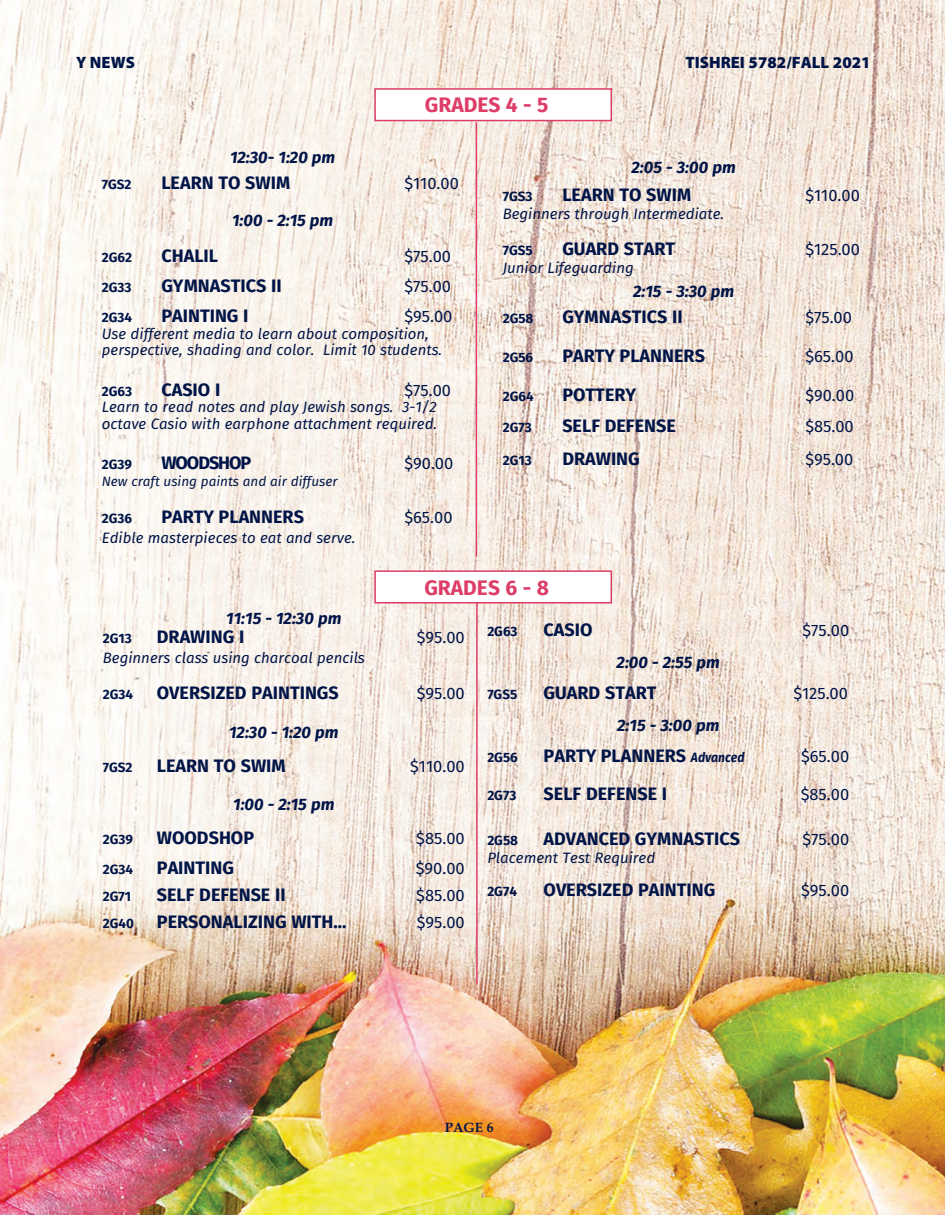
<style>
.page{position:relative;width:945px;height:1215px;background:#fff}
.page>*{position:absolute;margin:0;border:0;box-sizing:border-box;transform-origin:0 0}
.t1{font:700 21px "Fira Sans";color:#dd3d67}
.t2{font:700 18px "Fira Sans";color:#001447}
.t3{font:700 18px "Fira Sans";letter-spacing:-.06em;color:#001447}
.t4{font:16.5px "Fira Sans";color:#001447}
.t5{font:italic 700 16.5px "Fira Sans";color:#001447}
.t6{font:900 16.5px "Myriad Pro";color:#001447}
.t7{font:italic 15px/16.5px "Fira Sans";color:#001447}
.t8{font:700 13.5px "Fira Sans";color:#001447}
.t9{font:italic 13.5px "Fira Sans";color:#001447}
.t10{font:700 13.5px "Book Antiqua";color:#001447}
.s1{font-style:italic;font-size:13.5px}
</style>
<div class="page">
<img style="left:0;top:0;width:945px;height:1215px">
<div style="left:376px;top:572px;width:235px;height:30px;background:#fff"></div>
<div style="left:374px;top:570px;width:238px;height:34px;border:2px solid #dd3d67"></div>
<hr style="left:476px;top:603px;width:2px;height:381px;background:#dd3d67">
<hr style="left:476px;top:122px;width:1px;height:435px;background:#dd3d67">
<div style="left:376px;top:90px;width:235px;height:30px;background:#fff"></div>
<div style="left:374px;top:88px;width:238px;height:33px;border:2px solid #dd3d67"></div>
<p class="t6" style="left:76px;top:56px;width:60px">Y NEWS</p>
<p class="t6" style="left:685px;top:56px;width:187px">TISHREI 5782/FALL 2021</p>
<p class="t1" style="left:425px;top:96px;width:125px">GRADES 4 - 5</p>
<p class="t5" style="left:230px;top:151px;width:107px">12:30- 1:20 pm</p>
<p class="t8" style="left:102px;top:178px;width:31px">7GS2</p>
<p class="t2" style="left:161px;top:175px;width:130px">LEARN TO SWIM</p>
<p class="t4" style="left:404px;top:176px;width:56px">$110.00</p>
<p class="t5" style="left:232px;top:214px;width:103px">1:00 - 2:15 pm</p>
<p class="t8" style="left:102px;top:252px;width:32px">2G62</p>
<p class="t2" style="left:161px;top:248px;width:58px">CHALIL</p>
<p class="t4" style="left:404px;top:250px;width:48px">$75.00</p>
<p class="t8" style="left:102px;top:282px;width:31px">2G33</p>
<p class="t2" style="left:161px;top:278px;width:122px">GYMNASTICS II</p>
<p class="t4" style="left:404px;top:280px;width:48px">$75.00</p>
<p class="t8" style="left:102px;top:312px;width:32px">2G34</p>
<p class="t2" style="left:161px;top:308px;width:89px">PAINTING I</p>
<p class="t4" style="left:404px;top:310px;width:50px">$95.00</p>
<p class="t7" style="left:102px;top:326px;width:329px">Use different media to learn about composition,</p>
<p class="t7" style="left:102px;top:343px;width:342px">perspective, shading and color. Limit 10 students.</p>
<p class="t8" style="left:102px;top:385px;width:32px">2G63</p>
<p class="t2" style="left:161px;top:382px;width:60px">CASIO I</p>
<p class="t4" style="left:404px;top:383px;width:48px">$75.00</p>
<p class="t7" style="left:102px;top:400px;width:337px">Learn to read notes and play Jewish songs. 3-1/2 octave Casio with earphone attachment required.</p>
<p class="t8" style="left:102px;top:459px;width:32px">2G39</p>
<p class="t3" style="left:161px;top:455px;width:91px">WOODSHOP</p>
<p class="t4" style="left:404px;top:457px;width:51px">$90.00</p>
<p class="t9" style="left:102px;top:476px;width:237px">New craft using paints and air diffuser</p>
<p class="t8" style="left:102px;top:513px;width:32px">2G36</p>
<p class="t2" style="left:161px;top:509px;width:144px">PARTY PLANNERS</p>
<p class="t4" style="left:404px;top:511px;width:50px">$65.00</p>
<p class="t7" style="left:102px;top:530px;width:255px">Edible masterpieces to eat and serve.</p>
<p class="t5" style="left:632px;top:160px;width:106px">2:05 - 3:00 pm</p>
<p class="t8" style="left:503px;top:191px;width:31px">7GS3</p>
<p class="t2" style="left:562px;top:188px;width:130px">LEARN TO SWIM</p>
<p class="t4" style="left:805px;top:189px;width:56px">$110.00</p>
<p class="t7" style="left:503px;top:207px;width:223px">Beginners through Intermediate.</p>
<p class="t8" style="left:503px;top:245px;width:31px">7GS5</p>
<p class="t2" style="left:562px;top:242px;width:114px">GUARD START</p>
<p class="t4" style="left:805px;top:243px;width:56px">$125.00</p>
<p class="t7" style="left:503px;top:261px;width:133px">Junior Lifeguarding</p>
<p class="t5" style="left:633px;top:285px;width:103px">2:15 - 3:30 pm</p>
<p class="t8" style="left:503px;top:313px;width:32px">2G58</p>
<p class="t2" style="left:562px;top:309px;width:122px">GYMNASTICS II</p>
<p class="t4" style="left:805px;top:310px;width:48px">$75.00</p>
<p class="t8" style="left:503px;top:352px;width:32px">2G56</p>
<p class="t2" style="left:562px;top:348px;width:144px">PARTY PLANNERS</p>
<p class="t4" style="left:805px;top:349px;width:50px">$65.00</p>
<p class="t8" style="left:503px;top:391px;width:32px">2G64</p>
<p class="t2" style="left:562px;top:387px;width:75px">POTTERY</p>
<p class="t4" style="left:805px;top:388px;width:51px">$90.00</p>
<p class="t8" style="left:503px;top:422px;width:31px">2G73</p>
<p class="t2" style="left:562px;top:419px;width:115px">SELF DEFENSE</p>
<p class="t4" style="left:805px;top:420px;width:50px">$85.00</p>
<p class="t8" style="left:503px;top:455px;width:30px">2G13</p>
<p class="t2" style="left:562px;top:452px;width:79px">DRAWING</p>
<p class="t4" style="left:805px;top:453px;width:50px">$95.00</p>
<p class="t1" style="left:424px;top:579px;width:126px">GRADES 6 - 8</p>
<p class="t8" style="left:487px;top:626px;width:32px">2G63</p>
<p class="t2" style="left:544px;top:622px;width:50px">CASIO</p>
<p class="t4" style="left:803px;top:624px;width:48px">$75.00</p>
<p class="t5" style="left:617px;top:655px;width:105px">2:00 - 2:55 pm</p>
<p class="t8" style="left:487px;top:689px;width:31px">7GS5</p>
<p class="t2" style="left:544px;top:685px;width:114px">GUARD START</p>
<p class="t4" style="left:793px;top:687px;width:56px">$125.00</p>
<p class="t5" style="left:617px;top:718px;width:104px">2:15 - 3:00 pm</p>
<p class="t8" style="left:487px;top:752px;width:32px">2G56</p>
<p class="t2" style="left:544px;top:748px;width:202px">PARTY PLANNERS <span class="s1">Advanced</span></p>
<p class="t4" style="left:801px;top:750px;width:50px">$65.00</p>
<p class="t8" style="left:487px;top:789px;width:31px">2G73</p>
<p class="t2" style="left:544px;top:786px;width:125px">SELF DEFENSE I</p>
<p class="t4" style="left:801px;top:787px;width:50px">$85.00</p>
<p class="t8" style="left:487px;top:834px;width:32px">2G58</p>
<p class="t2" style="left:544px;top:831px;width:198px">ADVANCED GYMNASTICS</p>
<p class="t4" style="left:803px;top:832px;width:48px">$75.00</p>
<p class="t7" style="left:487px;top:850px;width:169px">Placement Test Required</p>
<p class="t8" style="left:487px;top:885px;width:31px">2G74</p>
<p class="t2" style="left:544px;top:882px;width:173px">OVERSIZED PAINTING</p>
<p class="t4" style="left:801px;top:883px;width:50px">$95.00</p>
<p class="t5" style="left:226px;top:611px;width:117px">11:15 - 12:30 pm</p>
<p class="t8" style="left:103px;top:633px;width:30px">2G13</p>
<p class="t2" style="left:157px;top:630px;width:89px">DRAWING I</p>
<p class="t4" style="left:417px;top:631px;width:50px">$95.00</p>
<p class="t7" style="left:103px;top:651px;width:264px">Beginners class using charcoal pencils</p>
<p class="t8" style="left:103px;top:689px;width:32px">2G34</p>
<p class="t2" style="left:157px;top:685px;width:183px">OVERSIZED PAINTINGS</p>
<p class="t4" style="left:417px;top:686px;width:50px">$95.00</p>
<p class="t5" style="left:229px;top:725px;width:111px">12:30 - 1:20 pm</p>
<p class="t8" style="left:103px;top:762px;width:31px">7GS2</p>
<p class="t2" style="left:157px;top:759px;width:130px">LEARN TO SWIM</p>
<p class="t4" style="left:410px;top:760px;width:56px">$110.00</p>
<p class="t5" style="left:233px;top:797px;width:103px">1:00 - 2:15 pm</p>
<p class="t8" style="left:103px;top:834px;width:32px">2G39</p>
<p class="t2" style="left:157px;top:831px;width:99px">WOODSHOP</p>
<p class="t4" style="left:416px;top:832px;width:50px">$85.00</p>
<p class="t8" style="left:103px;top:864px;width:32px">2G34</p>
<p class="t2" style="left:157px;top:861px;width:79px">PAINTING</p>
<p class="t4" style="left:416px;top:862px;width:51px">$90.00</p>
<p class="t8" style="left:103px;top:891px;width:30px">2G71</p>
<p class="t2" style="left:157px;top:888px;width:130px">SELF DEFENSE II</p>
<p class="t4" style="left:416px;top:889px;width:50px">$85.00</p>
<p class="t8" style="left:103px;top:918px;width:33px">2G40</p>
<p class="t2" style="left:157px;top:915px;width:191px">PERSONALIZING WITH...</p>
<p class="t4" style="left:417px;top:916px;width:50px">$95.00</p>
<p class="t10" style="left:445px;top:1119px;width:50px">PAGE 6</p>
</div>
